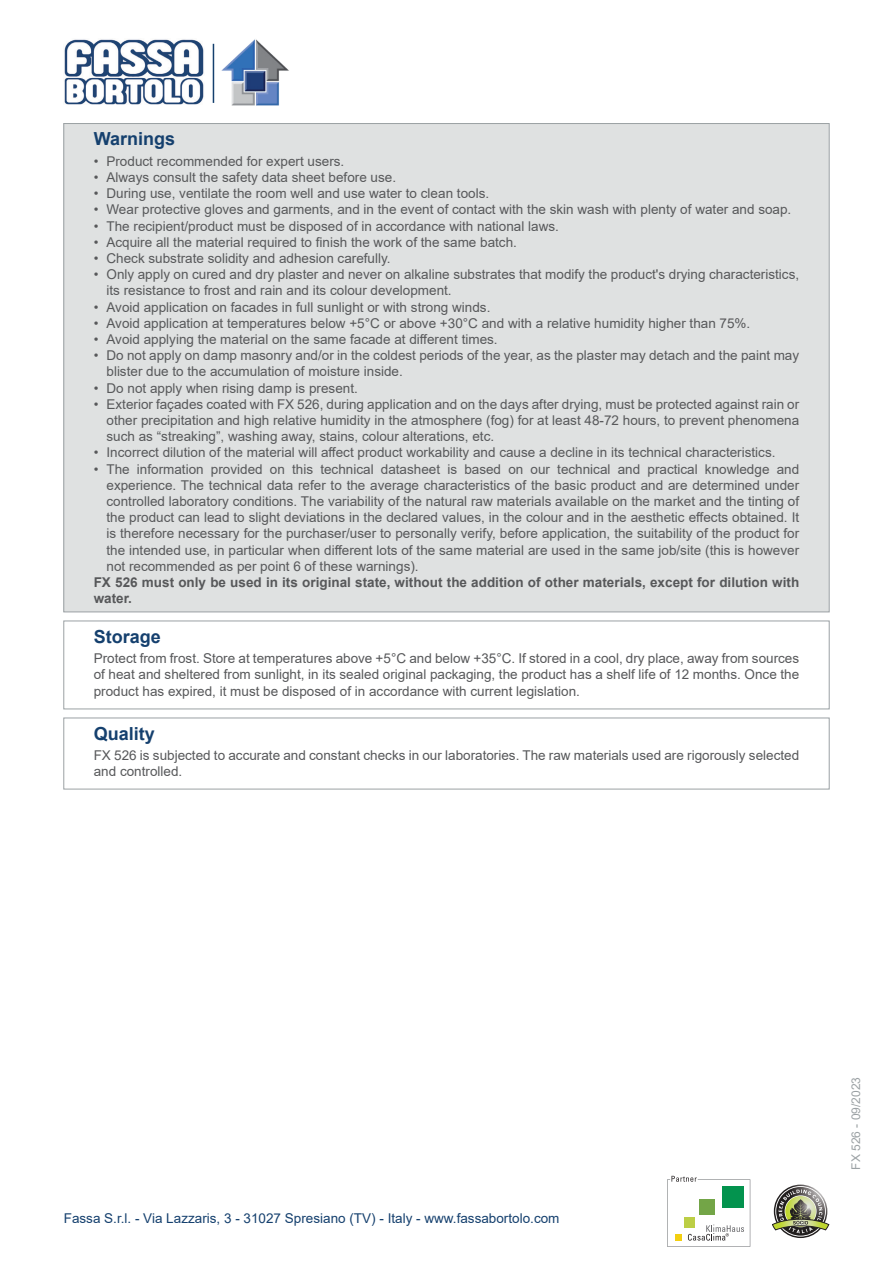
<style>
.page{position:relative;width:893px;height:1263px;background:#fff}
.page>*{position:absolute;margin:0;border:0;box-sizing:border-box;transform-origin:0 0}
.Titolo{font:700 18px "Arial";color:#15406e}
.Conservazione{font:13.5px/16.2px "Arial";color:#57585a;text-align:justify}
.Qualita{font:13.5px/16.2px "Arial";color:#57585a}
.Note{font:700 13.5px/16.2px "Arial";color:#57585a}
.t1{font:13.5px "Arial";color:#15406e}
.t2{font:12px "Arial";color:#9ba1a4}
</style>
<div class="page">
<div style="left:64px;top:124px;width:765px;height:488px;background:#dfe1e1"></div>
<div style="left:64px;top:621px;width:765px;height:88px;border:1px solid #9ba1a4"></div>
<div style="left:64px;top:718px;width:765px;height:71px;border:1px solid #9ba1a4"></div>
<svg style="left:667px;top:1176px;width:83px;height:71px"></svg>
<svg style="left:772px;top:1186px;width:57px;height:50px"></svg>
<img style="left:64px;top:39px;width:140px;height:66px">
<hr style="left:213px;top:44px;width:1px;height:59px;background:#15406e">
<img style="left:221px;top:39px;width:68px;height:67px">
<p class="Titolo" style="left:94px;top:126px;width:83px">Warnings</p>
<p class="Conservazione" style="left:94px;top:153px;width:252px">• Product recommended for expert users.</p>
<p class="Conservazione" style="left:94px;top:169px;width:304px">• Always consult the safety data sheet before use.</p>
<p class="Conservazione" style="left:94px;top:185px;width:397px">• During use, ventilate the room well and use water to clean tools.</p>
<p class="Conservazione" style="left:94px;top:201px;width:699px">• Wear protective gloves and garments, and in the event of contact with the skin wash with plenty of water and soap.</p>
<p class="Conservazione" style="left:94px;top:218px;width:467px">• The recipient/product must be disposed of in accordance with national laws.</p>
<p class="Conservazione" style="left:94px;top:234px;width:425px">• Acquire all the material required to finish the work of the same batch.</p>
<p class="Conservazione" style="left:94px;top:250px;width:298px">• Check substrate solidity and adhesion carefully.</p>
<p class="Conservazione" style="left:106px;top:266px;width:694px;text-indent:-13px">• Only apply on cured and dry plaster and never on alkaline substrates that modify the product's drying characteristics, its resistance to frost and rain and its colour development.</p>
<p class="Conservazione" style="left:94px;top:299px;width:398px">• Avoid application on facades in full sunlight or with strong winds.</p>
<p class="Conservazione" style="left:94px;top:315px;width:658px">• Avoid application at temperatures below +5°C or above +30°C and with a relative humidity higher than 75%.</p>
<p class="Conservazione" style="left:94px;top:331px;width:405px">• Avoid applying the material on the same facade at different times.</p>
<p class="Conservazione" style="left:106px;top:347px;width:694px;text-indent:-13px">• Do not apply on damp masonry and/or in the coldest periods of the year, as the plaster may detach and the paint may blister due to the accumulation of moisture inside.</p>
<p class="Conservazione" style="left:94px;top:380px;width:266px">• Do not apply when rising damp is present.</p>
<p class="Conservazione" style="left:106px;top:396px;width:694px;text-indent:-13px">• Exterior façades coated with FX 526, during application and on the days after drying, must be protected against rain or other precipitation and high relative humidity in the atmosphere (fog) for at least 48-72 hours, to prevent phenomena such as “streaking”, washing away, stains, colour alterations, etc.</p>
<p class="Conservazione" style="left:94px;top:444px;width:683px">• Incorrect dilution of the material will affect product workability and cause a decline in its technical characteristics.</p>
<p class="Conservazione" style="left:106px;top:461px;width:694px;text-indent:-13px">• The information provided on this technical datasheet is based on our technical and practical knowledge and experience. The technical data refer to the average characteristics of the basic product and are determined under controlled laboratory conditions. The variability of the natural raw materials available on the market and the tinting of the product can lead to slight deviations in the declared values, in the colour and in the aesthetic effects obtained. It is therefore necessary for the purchaser/user to personally verify, before application, the suitability of the product for the intended use, in particular when different lots of the same material are used in the same job/site (this is however not recommended as per point 6 of these warnings).</p>
<p class="Note" style="left:94px;top:574px;width:707px">FX 526 must only be used in its original state, without the addition of other materials, except for dilution with water.</p>
<p class="Titolo" style="left:94px;top:624px;width:69px">Storage</p>
<p class="Conservazione" style="left:94px;top:650px;width:707px">Protect from frost. Store at temperatures above +5°C and below +35°C. If stored in a cool, dry place, away from sources of heat and sheltered from sunlight, in its sealed original packaging, the product has a shelf life of 12 months. Once the product has expired, it must be disposed of in accordance with current legislation.</p>
<p class="Titolo" style="left:94px;top:721px;width:63px">Quality</p>
<p class="Qualita" style="left:94px;top:747px;width:707px">FX 526 is subjected to accurate and constant checks in our laboratories. The raw materials used are rigorously selected and controlled.</p>
<p class="t1" style="left:64px;top:1208px;width:497px">Fassa S.r.l. - Via Lazzaris, 3 - 31027 Spresiano (TV) - Italy - www.fassabortolo.com</p>
<p class="t2" style="left:848px;top:1170px;width:94px;rotate:-90deg">FX 526 - 09/2023</p>
</div>
